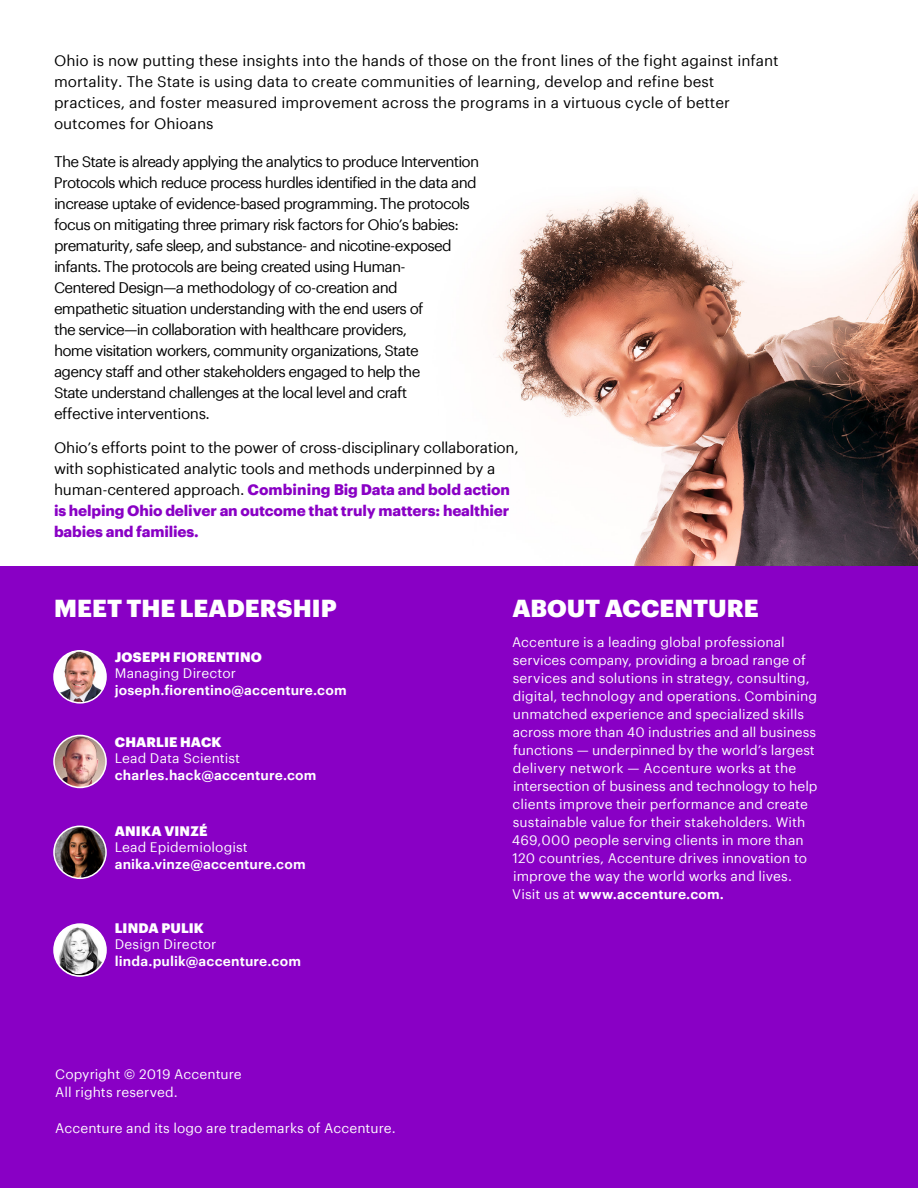
<style>
.page{position:relative;width:918px;height:1188px;background:#fff}
.page>*{position:absolute;margin:0;border:0;box-sizing:border-box;transform-origin:0 0}
.t1{font:900 24px "Graphik";color:#fff}
.t2{font:15px/21px "Graphik";letter-spacing:-.05em;color:#000}
.t3{font:15px/21px "Graphik";color:#000}
.t4{font:15px/21px "Graphik";letter-spacing:-.02em;color:#000}
.t5{font:13.5px/18px "Graphik";letter-spacing:.005em;color:#fff}
.t6{font:600 13.5px/16.5px "Graphik";letter-spacing:.01em;color:#fff}
.t7{font:900 13.5px "Graphik";letter-spacing:.015em;color:#fff}
.s1{font-weight:700;color:#8900c5}
.s2{font-weight:600}
.s3{font-weight:400}
</style>
<div class="page">
<img style="left:248px;top:194px;width:670px;height:373px">
<div style="left:0;top:567px;width:918px;height:621px;background:#8900c5"></div>
<img style="left:54px;top:651px;width:52px;height:52px;border-radius:26px">
<div style="left:53px;top:650px;width:54px;height:54px;border:2px solid #fff;border-radius:50%"></div>
<img style="left:54px;top:735px;width:52px;height:52px;border-radius:26px">
<div style="left:53px;top:735px;width:54px;height:53px;border:2px solid #fff;border-radius:50%"></div>
<img style="left:54px;top:826px;width:52px;height:52px;border-radius:26px">
<div style="left:53px;top:826px;width:54px;height:53px;border:2px solid #fff;border-radius:50%"></div>
<img style="left:54px;top:924px;width:52px;height:52px;border-radius:26px">
<div style="left:53px;top:923px;width:54px;height:54px;border:2px solid #fff;border-radius:50%"></div>
<p class="t3" style="left:54px;top:49px;width:726px">Ohio is now putting these insights into the hands of those on the front lines of the fight against infant mortality. The State is using data to create communities of learning, develop and refine best practices, and foster measured improvement across the programs in a virtuous cycle of better outcomes for Ohioans</p>
<p class="t2" style="left:54px;top:150px;width:427px">The State is already applying the analytics to produce Intervention Protocols which reduce process hurdles identified in the data and increase uptake of evidence-based programming. The protocols focus on mitigating three primary risk factors for Ohio’s babies: prematurity, safe sleep, and substance- and nicotine-exposed infants. The protocols are being created using Human-<br>Centered Design—a methodology of co-creation and<br>empathetic situation understanding with the end users of<br>the service—in collaboration with healthcare providers,<br>home visitation workers, community organizations, State<br>agency staff and other stakeholders engaged to help the<br>State understand challenges at the local level and craft<br>effective interventions.</p>
<p class="t4" style="left:54px;top:436px;width:466px">Ohio’s efforts point to the power of cross-disciplinary collaboration, with sophisticated analytic tools and methods underpinned by a human-centered approach. <span class="s1">Combining Big Data and bold action is helping Ohio deliver an outcome that truly matters: healthier babies and families.</span></p>
<p class="t1" style="left:54px;top:589px;width:284px">MEET THE LEADERSHIP</p>
<p class="t1" style="left:513px;top:589px;width:248px">ABOUT ACCENTURE</p>
<p class="t5" style="left:512px;top:632px;width:307px">Accenture is a leading global professional services company, providing a broad range of services and solutions in strategy, consulting, digital, technology and operations. Combining unmatched experience and specialized skills across more than 40 industries and all business functions — underpinned by the world’s largest delivery network — Accenture works at the intersection of business and technology to help clients improve their performance and create sustainable value for their stakeholders. With 469,000 people serving clients in more than 120 countries, Accenture drives innovation to improve the way the world works and lives.<br>Visit us at <span class="s2">www.accenture.com.</span></p>
<p class="t7" style="left:115px;top:647px;width:149px">JOSEPH FIORENTINO</p>
<p class="t6" style="left:115px;top:664px;width:233px"><span class="s3">Managing Director </span>joseph.fiorentino@accenture.com</p>
<p class="t7" style="left:115px;top:731px;width:108px">CHARLIE HACK</p>
<p class="t6" style="left:115px;top:749px;width:203px"><span class="s3">Lead Data Scientist </span>charles.hack@accenture.com</p>
<p class="t7" style="left:115px;top:820px;width:94px">ANIKA VINZÉ</p>
<p class="t6" style="left:115px;top:838px;width:192px"><span class="s3">Lead Epidemiologist </span>anika.vinze@accenture.com</p>
<p class="t7" style="left:115px;top:917px;width:91px">LINDA PULIK</p>
<p class="t6" style="left:115px;top:935px;width:188px"><span class="s3">Design Director </span>linda.pulik@accenture.com</p>
<p class="t5" style="left:55px;top:1064px;width:188px">Copyright © 2019 Accenture</p>
<p class="t5" style="left:55px;top:1082px;width:124px">All rights reserved.</p>
<p class="t5" style="left:55px;top:1118px;width:342px">Accenture and its logo are trademarks of Accenture.</p>
</div>
